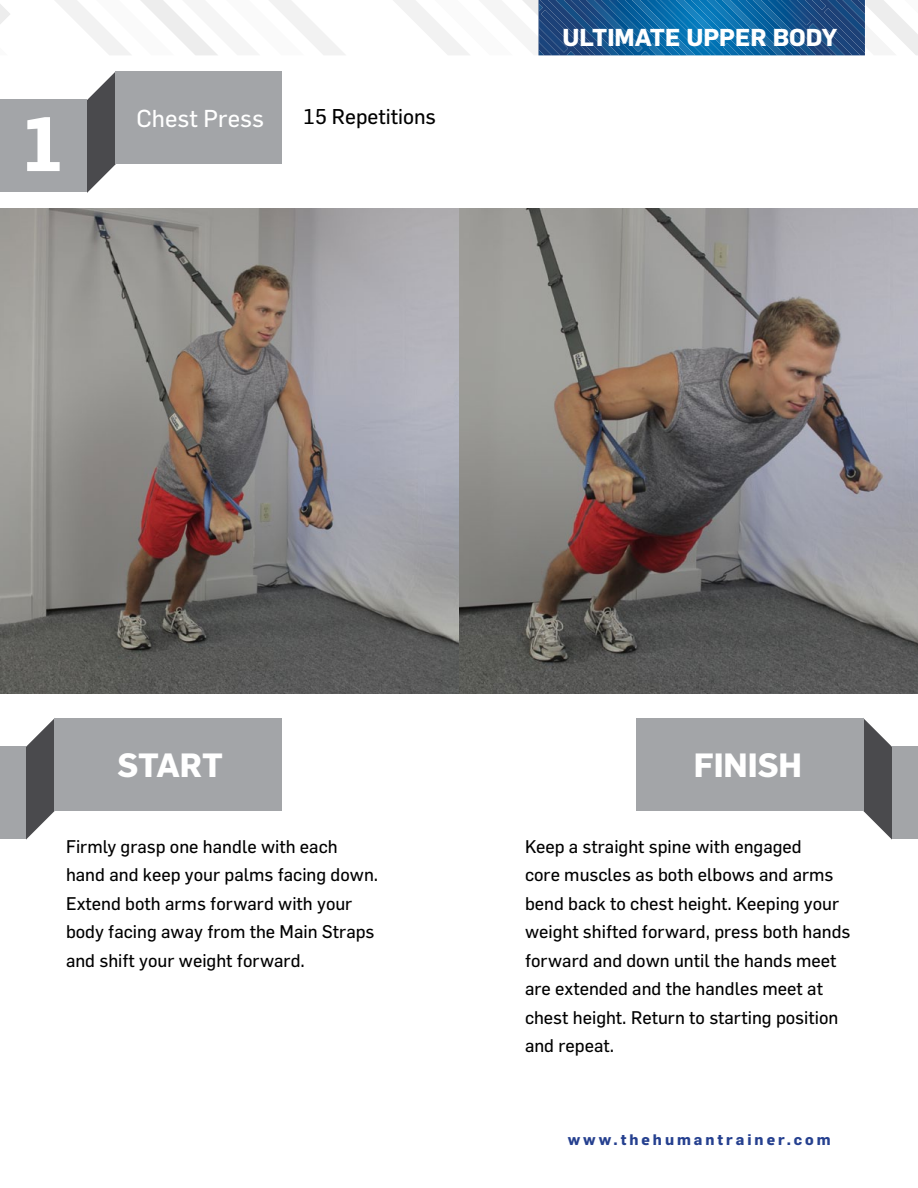
<style>
.page{position:relative;width:918px;height:1188px;background:#fff}
.page>*{position:absolute;margin:0;border:0;box-sizing:border-box;transform-origin:0 0}
.t1{font:700 75px "Flama";color:#fff}
.t2{font:700 33px "Flama";color:#fff}
.t3{font:700 24px "Flama";color:#fff}
.t4{font:24px "Flama";color:#fff}
.t5{font:21px "Flama";color:#000}
.t6{font:18px/28.5px "Flama";color:#000}
.t7{font:700 15px "Flama";letter-spacing:.2em;color:#25408f}
</style>
<div class="page">
<div style="left:0;top:746px;width:26px;height:93px;background:#a3a5a8"></div>
<svg style="left:26px;top:719px;width:29px;height:121px"></svg>
<div style="left:54px;top:718px;width:228px;height:93px;background:#a3a5a8"></div>
<img style="left:0;top:209px;width:918px;height:484px">
<div style="left:892px;top:746px;width:26px;height:93px;background:#a3a5a8"></div>
<svg style="left:863px;top:719px;width:29px;height:121px"></svg>
<div style="left:636px;top:718px;width:228px;height:93px;background:#a3a5a8"></div>
<div style="left:0;top:100px;width:87px;height:92px;background:#a3a5a8"></div>
<svg style="left:87px;top:71px;width:29px;height:122px"></svg>
<div style="left:116px;top:71px;width:166px;height:93px;background:#a3a5a8"></div>
<svg style="left:0;top:0;width:918px;height:55px"></svg>
<h1 class="t1" style="left:22px;top:99px;width:42px">1</h1>
<h3 class="t4" style="left:136px;top:103px;width:129px">Chest Press</h3>
<p class="t5" style="left:303px;top:104px;width:134px">15 Repetitions</p>
<h3 class="t3" style="left:562px;top:23px;width:276px">ULTIMATE UPPER BODY</h3>
<h2 class="t2" style="left:117px;top:745px;width:107px">START</h2>
<h2 class="t2" style="left:694px;top:745px;width:110px">FINISH</h2>
<p class="t6" style="left:66px;top:832px;width:314px">Firmly grasp one handle with each hand and keep your palms facing down.<br>Extend both arms forward with your body facing away from the Main Straps and shift your weight forward.</p>
<p class="t6" style="left:525px;top:832px;width:327px">Keep a straight spine with engaged<br>core muscles as both elbows and arms bend back to chest height. Keeping your weight shifted forward, press both hands forward and down until the hands meet are extended and the handles meet at chest height. Return to starting position and repeat.</p>
<p class="t7" style="left:568px;top:1130px;width:264px">www.thehumantrainer.com</p>
</div>
